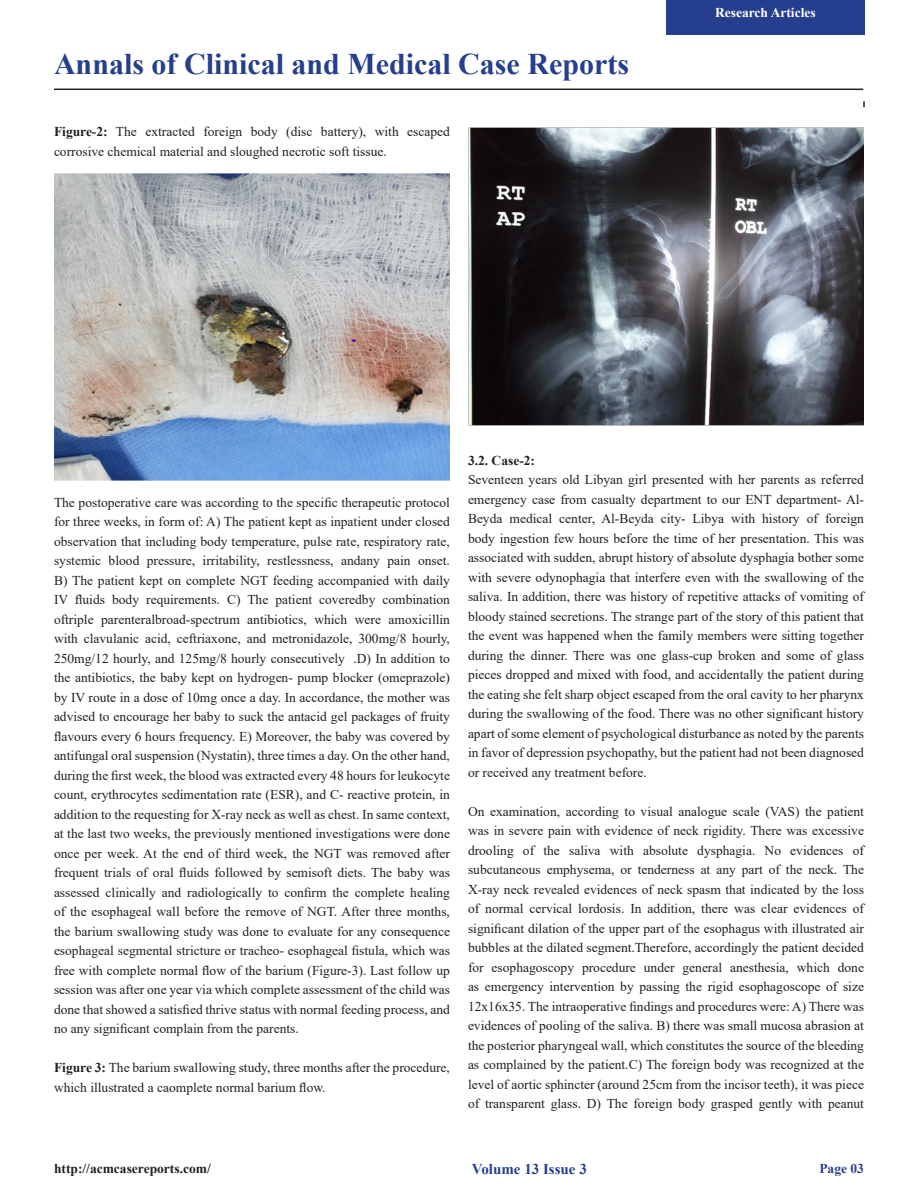
<style>
.page{position:relative;width:918px;height:1188px;background:#fff}
.page>*{position:absolute;margin:0;border:0;box-sizing:border-box;transform-origin:0 0}
.t1{font:700 30px "Times New Roman";color:#253f8e}
.t2{font:700 15px "Times New Roman";color:#253f8e}
.t3{font:13.5px/19.5px "Times New Roman";color:#231f20;text-align:justify}
.t4{font:700 13.5px "Times New Roman";color:#231f20}
.t5{font:700 13.5px "Times New Roman";color:#fff}
.t6{font:700 13.5px "Times New Roman";color:#253f8e}
.s1{font-weight:700}
</style>
<div class="page">
<svg style="left:863px;top:101px;width:2px;height:6px"></svg>
<hr style="left:54px;top:89px;width:809px;height:1px;background:#231f20">
<img style="left:54px;top:173px;width:396px;height:308px">
<img style="left:469px;top:127px;width:394px;height:299px">
<div style="left:666px;top:0;width:199px;height:34px;background:#253f8e"></div>
<p class="t1" style="left:54px;top:43px;width:577px">Annals of Clinical and Medical Case Reports</p>
<p class="t3" style="left:54px;top:121px;width:398px"><span class="s1">Figure-2:</span> The extracted foreign body (disc battery), with escaped corrosive chemical material and sloughed necrotic soft tissue.</p>
<p class="t5" style="left:715px;top:2px;width:102px">Research Articles</p>
<p class="t3" style="left:54px;top:492px;width:398px">The postoperative care was according to the specific therapeutic protocol for three weeks, in form of: A) The patient kept as inpatient under closed observation that including body temperature, pulse rate, respiratory rate, systemic blood pressure, irritability, restlessness, andany pain onset.<br>B) The patient kept on complete NGT feeding accompanied with daily IV fluids body requirements. C) The patient coveredby combination oftriple parenteralbroad-spectrum antibiotics, which were amoxicillin with clavulanic acid, ceftriaxone, and metronidazole, 300mg/8 hourly, 250mg/12 hourly, and 125mg/8 hourly consecutively .D) In addition to the antibiotics, the baby kept on hydrogen- pump blocker (omeprazole) by IV route in a dose of 10mg once a day. In accordance, the mother was advised to encourage her baby to suck the antacid gel packages of fruity flavours every 6 hours frequency. E) Moreover, the baby was covered by antifungal oral suspension (Nystatin), three times a day. On the other hand, during the first week, the blood was extracted every 48 hours for leukocyte count, erythrocytes sedimentation rate (ESR), and C- reactive protein, in addition to the requesting for X-ray neck as well as chest. In same context, at the last two weeks, the previously mentioned investigations were done once per week. At the end of third week, the NGT was removed after frequent trials of oral fluids followed by semisoft diets. The baby was assessed clinically and radiologically to confirm the complete healing of the esophageal wall before the remove of NGT. After three months, the barium swallowing study was done to evaluate for any consequence esophageal segmental stricture or tracheo- esophageal fistula, which was free with complete normal flow of the barium (Figure-3). Last follow up session was after one year via which complete assessment of the child was done that showed a satisfied thrive status with normal feeding process, and no any significant complain from the parents.</p>
<p class="t3" style="left:54px;top:1057px;width:398px"><span class="s1">Figure 3:</span> The barium swallowing study, three months after the procedure, which illustrated a caomplete normal barium flow.</p>
<p class="t4" style="left:468px;top:451px;width:69px">3.2. Case-2:</p>
<p class="t3" style="left:468px;top:470px;width:398px">Seventeen years old Libyan girl presented with her parents as referred emergency case from casualty department to our ENT department- Al-Beyda medical center, Al-Beyda city- Libya with history of foreign body ingestion few hours before the time of her presentation. This was associated with sudden, abrupt history of absolute dysphagia bother some with severe odynophagia that interfere even with the swallowing of the saliva. In addition, there was history of repetitive attacks of vomiting of bloody stained secretions. The strange part of the story of this patient that the event was happened when the family members were sitting together during the dinner. There was one glass-cup broken and some of glass pieces dropped and mixed with food, and accidentally the patient during the eating she felt sharp object escaped from the oral cavity to her pharynx during the swallowing of the food. There was no other significant history apart of some element of psychological disturbance as noted by the parents in favor of depression psychopathy, but the patient had not been diagnosed or received any treatment before.</p>
<p class="t3" style="left:468px;top:801px;width:398px">On examination, according to visual analogue scale (VAS) the patient was in severe pain with evidence of neck rigidity. There was excessive drooling of the saliva with absolute dysphagia. No evidences of subcutaneous emphysema, or tenderness at any part of the neck. The X-ray neck revealed evidences of neck spasm that indicated by the loss of normal cervical lordosis. In addition, there was clear evidences of significant dilation of the upper part of the esophagus with illustrated air bubbles at the dilated segment.Therefore, accordingly the patient decided for esophagoscopy procedure under general anesthesia, which done as emergency intervention by passing the rigid esophagoscope of size 12x16x35. The intraoperative findings and procedures were: A) There was evidences of pooling of the saliva. B) there was small mucosa abrasion at the posterior pharyngeal wall, which constitutes the source of the bleeding as complained by the patient.C) The foreign body was recognized at the level of aortic sphincter (around 25cm from the incisor teeth), it was piece of transparent glass. D) The foreign body grasped gently with peanut</p>
<p class="t4" style="left:54px;top:1159px;width:158px">http://acmcasereports.com/</p>
<p class="t6" style="left:819px;top:1159px;width:46px">Page 03</p>
<p class="t2" style="left:472px;top:1158px;width:116px">Volume 13 Issue 3</p>
</div>
